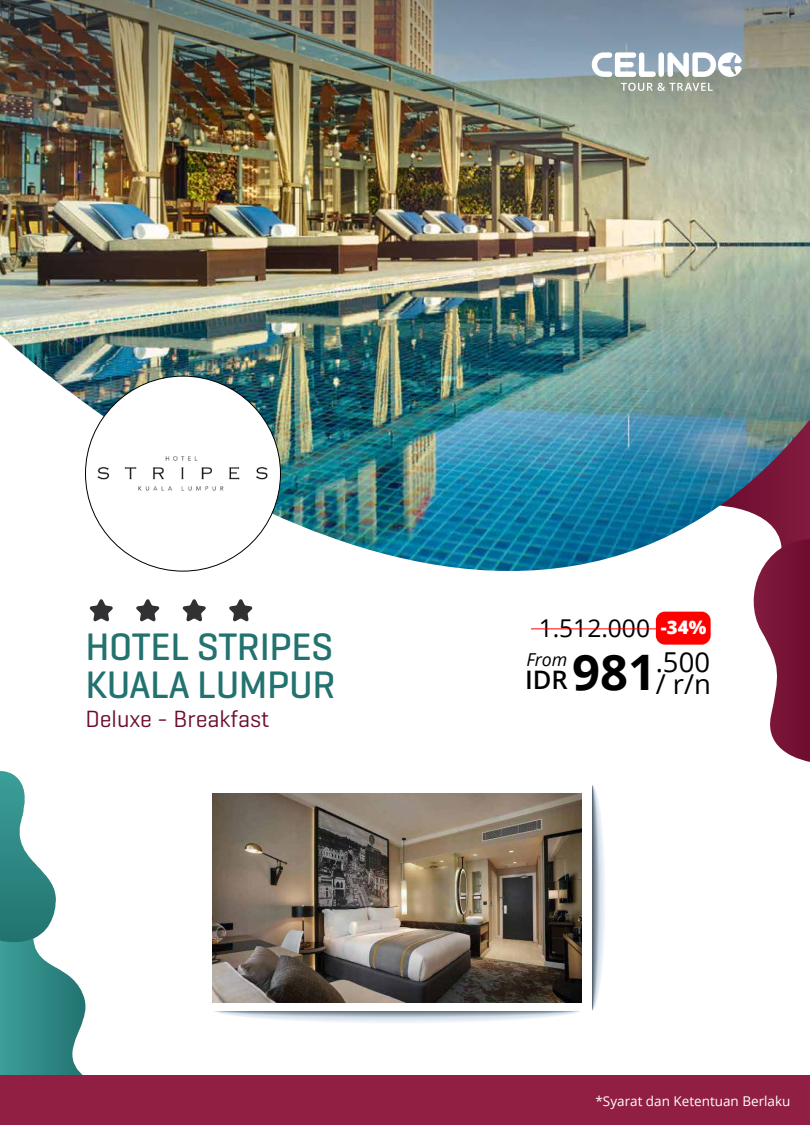
<style>
.page{position:relative;width:810px;height:1125px;background:#fff}
.page>*{position:absolute;margin:0;border:0;box-sizing:border-box;transform-origin:0 0}
.t1{font:500 39px/37.5px "Geogrotesque";letter-spacing:-.01em;color:#22726f}
.t2{font:27.45px/22.5px "Open Sans";color:#000;text-align:right}
.t3{font:24.53px "Open Sans";color:#000}
.t4{font:23.92px "Geogrotesque";color:#6d0c2e}
.t5{font:italic 17.77px "Open Sans";color:#000}
.t6{font:13.5px "Open Sans";color:#fff}
.s1{font-weight:800;font-size:18.6px;color:#fff}
.s2{font-weight:700;font-size:48.97px}
</style>
<div class="page">
<svg style="left:753px;top:572px;width:57px;height:190px"></svg>
<img style="left:0;top:166px;width:810px;height:406px">
<img style="left:0;top:0;width:810px;height:166px">
<svg style="left:621px;top:83px;width:92px;height:8px"></svg>
<svg style="left:592px;top:52px;width:64px;height:25px"></svg>
<div style="left:658px;top:52px;width:6px;height:25px;background:#fff;border-radius:3px"></div>
<svg style="left:668px;top:52px;width:74px;height:25px"></svg>
<div style="left:86px;top:376px;width:194px;height:195px;background:#fff;border-radius:50%"></div>
<hr style="left:531px;top:628px;width:127px;height:1px;background:#f00">
<div style="left:656px;top:612px;width:55px;height:33px;background:#f00;border-radius:9px"></div>
<svg style="left:89px;top:599px;width:24px;height:23px"></svg>
<svg style="left:136px;top:599px;width:24px;height:23px"></svg>
<svg style="left:182px;top:599px;width:24px;height:23px"></svg>
<svg style="left:229px;top:599px;width:24px;height:23px"></svg>
<svg style="left:214px;top:1011px;width:366px;height:12px"></svg>
<svg style="left:592px;top:785px;width:13px;height:225px"></svg>
<img style="left:212px;top:793px;width:370px;height:209px">
<svg style="left:0;top:771px;width:87px;height:305px"></svg>
<div style="left:0;top:1076px;width:810px;height:49px;background:#911f44"></div>
<img style="left:97px;top:456px;width:171px;height:35px">
<h1 class="t1" style="left:86px;top:627px;width:252px">HOTEL STRIPES<br>KUALA LUMPUR</h1>
<h3 class="t4" style="left:86px;top:704px;width:186px">Deluxe - Breakfast</h3>
<h3 class="t3" style="left:539px;top:612px;width:169px">1.512.000 <span class="s1">-34%</span></h3>
<h2 class="t2" style="left:525px;top:650px;width:187px"><sub>IDR</sub> <span class="s2">981</span>.500 / r/n</h2>
<h3 class="t5" style="left:527px;top:648px;width:42px">From</h3>
<p class="t6" style="left:596px;top:1091px;width:197px">*Syarat dan Ketentuan Berlaku</p>
</div>
